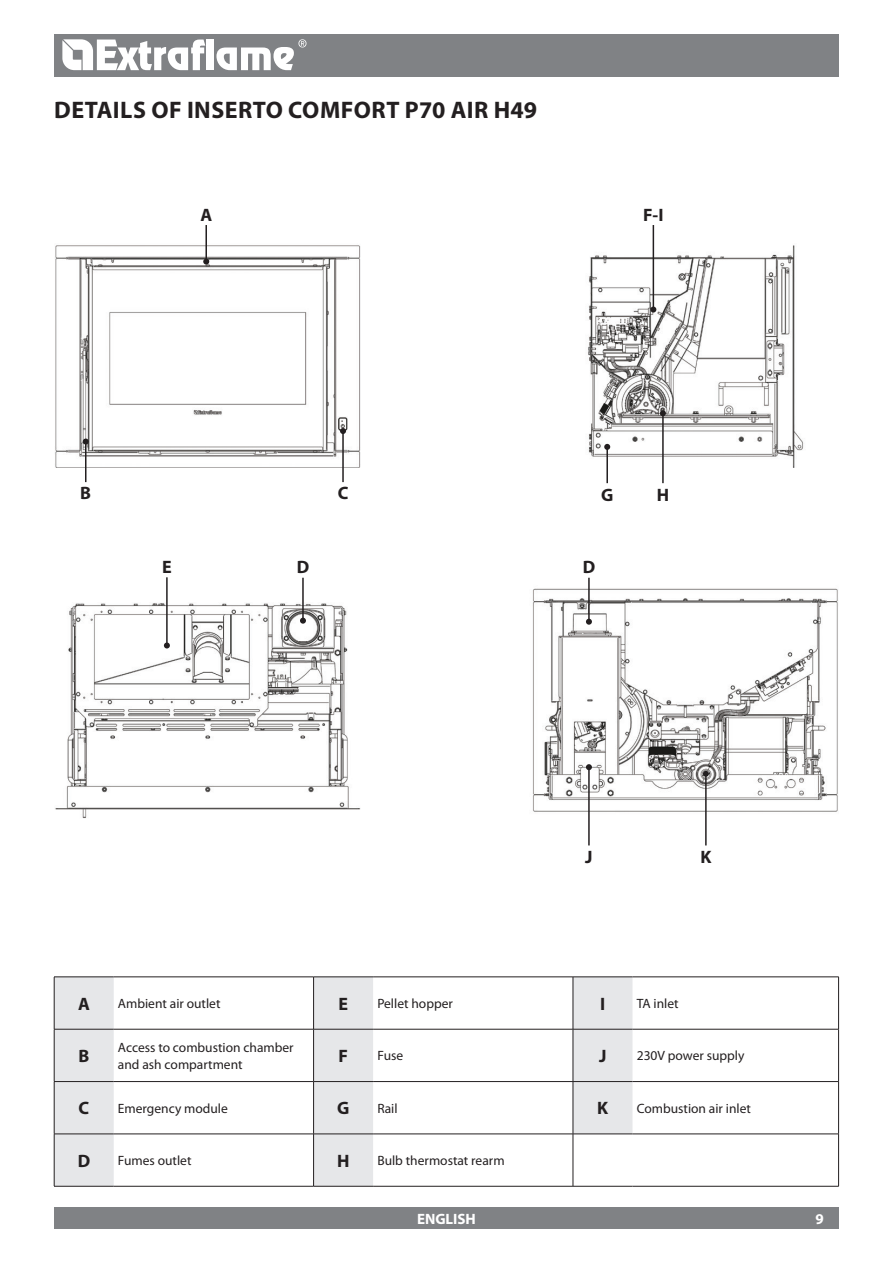
<style>
.page{position:relative;width:893px;height:1263px;background:#fff}
.page>*{position:absolute;margin:0;border:0;box-sizing:border-box;transform-origin:0 0}
.t1{font:700 24px "Myriad Pro";letter-spacing:.02em;color:#231f20}
.t2{font:700 18px "Myriad Pro";color:#231f20}
.t3{font:700 15px "Myriad Pro";color:#fff}
.t4{font:13.5px/16.2px "Myriad Pro";color:#231f20}
</style>
<div class="page">
<img style="left:55px;top:244px;width:783px;height:574px">
<hr style="left:205px;top:225px;width:2px;height:37px;background:#231f20">
<svg style="left:203px;top:259px;width:6px;height:6px"></svg>
<hr style="left:85px;top:442px;width:1px;height:40px;background:#231f20">
<svg style="left:83px;top:439px;width:6px;height:6px"></svg>
<hr style="left:342px;top:431px;width:2px;height:51px;background:#231f20">
<svg style="left:340px;top:428px;width:6px;height:6px"></svg>
<hr style="left:302px;top:578px;width:2px;height:43px;background:#231f20">
<svg style="left:300px;top:618px;width:6px;height:6px"></svg>
<hr style="left:166px;top:577px;width:2px;height:68px;background:#231f20">
<svg style="left:164px;top:642px;width:6px;height:6px"></svg>
<hr style="left:606px;top:447px;width:2px;height:36px;background:#231f20">
<svg style="left:604px;top:444px;width:6px;height:6px"></svg>
<hr style="left:705px;top:774px;width:2px;height:71px;background:#231f20">
<svg style="left:703px;top:771px;width:6px;height:6px"></svg>
<hr style="left:588px;top:767px;width:2px;height:78px;background:#231f20">
<svg style="left:586px;top:764px;width:6px;height:6px"></svg>
<hr style="left:662px;top:413px;width:2px;height:70px;background:#231f20">
<svg style="left:660px;top:410px;width:6px;height:6px"></svg>
<hr style="left:653px;top:225px;width:1px;height:85px;background:#231f20">
<svg style="left:650px;top:307px;width:6px;height:6px"></svg>
<hr style="left:588px;top:578px;width:2px;height:44px;background:#231f20">
<svg style="left:586px;top:619px;width:6px;height:6px"></svg>
<div style="left:54px;top:34px;width:785px;height:43px;background:#808285"></div>
<div style="left:54px;top:1208px;width:785px;height:21px;background:#808285"></div>
<svg style="left:62px;top:39px;width:143px;height:31px"></svg>
<div style="left:207px;top:40px;width:7px;height:30px;background:#fff"></div>
<svg style="left:216px;top:39px;width:90px;height:31px"></svg>
<svg style="left:55px;top:977px;width:577px;height:209px"></svg>
<svg style="left:574px;top:1135px;width:264px;height:51px"></svg>
<hr style="left:313px;top:977px;width:1px;height:52px;background:#231f20">
<hr style="left:313px;top:1029px;width:1px;height:52px;background:#231f20">
<hr style="left:313px;top:1082px;width:1px;height:52px;background:#231f20">
<hr style="left:313px;top:1134px;width:1px;height:52px;background:#231f20">
<hr style="left:573px;top:977px;width:1px;height:52px;background:#231f20">
<hr style="left:573px;top:1029px;width:1px;height:52px;background:#231f20">
<hr style="left:573px;top:1082px;width:1px;height:52px;background:#231f20">
<hr style="left:573px;top:1134px;width:1px;height:52px;background:#231f20">
<hr style="left:54px;top:976px;width:60px;height:1px;background:#231f20">
<hr style="left:54px;top:977px;width:1px;height:52px;background:#231f20">
<hr style="left:114px;top:976px;width:200px;height:1px;background:#231f20">
<hr style="left:314px;top:976px;width:59px;height:1px;background:#231f20">
<hr style="left:373px;top:976px;width:200px;height:1px;background:#231f20">
<hr style="left:54px;top:1029px;width:60px;height:1px;background:#231f20">
<hr style="left:54px;top:1029px;width:1px;height:52px;background:#231f20">
<hr style="left:114px;top:1029px;width:200px;height:1px;background:#231f20">
<hr style="left:314px;top:1029px;width:59px;height:1px;background:#231f20">
<hr style="left:373px;top:1029px;width:200px;height:1px;background:#231f20">
<hr style="left:54px;top:1081px;width:60px;height:1px;background:#231f20">
<hr style="left:54px;top:1082px;width:1px;height:52px;background:#231f20">
<hr style="left:114px;top:1081px;width:200px;height:1px;background:#231f20">
<hr style="left:314px;top:1081px;width:59px;height:1px;background:#231f20">
<hr style="left:373px;top:1081px;width:200px;height:1px;background:#231f20">
<hr style="left:54px;top:1134px;width:60px;height:1px;background:#231f20">
<hr style="left:54px;top:1134px;width:1px;height:52px;background:#231f20">
<hr style="left:114px;top:1134px;width:200px;height:1px;background:#231f20">
<hr style="left:314px;top:1134px;width:59px;height:1px;background:#231f20">
<hr style="left:373px;top:1134px;width:200px;height:1px;background:#231f20">
<hr style="left:54px;top:1186px;width:60px;height:1px;background:#231f20">
<hr style="left:114px;top:1186px;width:200px;height:1px;background:#231f20">
<hr style="left:314px;top:1186px;width:59px;height:1px;background:#231f20">
<hr style="left:373px;top:1186px;width:200px;height:1px;background:#231f20">
<hr style="left:573px;top:976px;width:59px;height:1px;background:#231f20">
<hr style="left:573px;top:1029px;width:59px;height:1px;background:#231f20">
<hr style="left:573px;top:1081px;width:59px;height:1px;background:#231f20">
<hr style="left:573px;top:1134px;width:59px;height:1px;background:#231f20">
<hr style="left:573px;top:1186px;width:59px;height:1px;background:#231f20">
<hr style="left:632px;top:976px;width:207px;height:1px;background:#231f20">
<hr style="left:838px;top:977px;width:1px;height:52px;background:#231f20">
<hr style="left:838px;top:1029px;width:1px;height:52px;background:#231f20">
<hr style="left:838px;top:1082px;width:1px;height:52px;background:#231f20">
<hr style="left:838px;top:1134px;width:1px;height:52px;background:#231f20">
<hr style="left:632px;top:1029px;width:207px;height:1px;background:#231f20">
<hr style="left:632px;top:1081px;width:207px;height:1px;background:#231f20">
<hr style="left:632px;top:1134px;width:207px;height:1px;background:#231f20">
<hr style="left:632px;top:1186px;width:207px;height:1px;background:#231f20">
<h1 class="t1" style="left:54px;top:94px;width:484px">DETAI LS OF INSERTO COMFORT P70 AIR H49</h1>
<h2 class="t2" style="left:200px;top:203px;width:13px">A</h2>
<h2 class="t2" style="left:643px;top:203px;width:22px">F-I</h2>
<h2 class="t2" style="left:80px;top:482px;width:12px">B</h2>
<h2 class="t2" style="left:338px;top:482px;width:12px">C</h2>
<h2 class="t2" style="left:162px;top:556px;width:11px">E</h2>
<h2 class="t2" style="left:297px;top:556px;width:14px">D</h2>
<h2 class="t2" style="left:601px;top:483px;width:14px">G</h2>
<h2 class="t2" style="left:583px;top:556px;width:14px">D</h2>
<h2 class="t2" style="left:657px;top:483px;width:14px">H</h2>
<h2 class="t2" style="left:585px;top:845px;width:9px">J</h2>
<h2 class="t2" style="left:700px;top:845px;width:13px">K</h2>
<h2 class="t2" style="left:78px;top:992px;width:13px">A</h2>
<p class="t4" style="left:118px;top:995px;width:104px">Ambient air outlet</p>
<h2 class="t2" style="left:339px;top:992px;width:11px">E</h2>
<p class="t4" style="left:377px;top:995px;width:77px">Pellet hopper</p>
<h2 class="t2" style="left:600px;top:992px;width:7px">I</h2>
<p class="t4" style="left:637px;top:995px;width:43px">TA inlet</p>
<h2 class="t2" style="left:79px;top:1044px;width:12px">B</h2>
<p class="t4" style="left:118px;top:1039px;width:177px">Access to combustion chamber and ash compartment</p>
<h2 class="t2" style="left:339px;top:1044px;width:11px">F</h2>
<p class="t4" style="left:377px;top:1047px;width:27px">fuse</p>
<h2 class="t2" style="left:599px;top:1044px;width:9px">J</h2>
<p class="t4" style="left:637px;top:1047px;width:109px">230V power supply</p>
<h2 class="t2" style="left:79px;top:1097px;width:12px">C</h2>
<p class="t4" style="left:118px;top:1100px;width:111px">Emergency module</p>
<h2 class="t2" style="left:337px;top:1097px;width:14px">G</h2>
<p class="t4" style="left:377px;top:1100px;width:22px">Rail</p>
<h2 class="t2" style="left:597px;top:1097px;width:13px">K</h2>
<p class="t4" style="left:637px;top:1100px;width:116px">Combustion air inlet</p>
<h2 class="t2" style="left:78px;top:1149px;width:14px">D</h2>
<p class="t4" style="left:118px;top:1152px;width:75px">Fumes outlet</p>
<h2 class="t2" style="left:337px;top:1149px;width:14px">H</h2>
<p class="t4" style="left:377px;top:1152px;width:129px">Bulb thermostat rearm</p>
<p class="t3" style="left:417px;top:1209px;width:60px">ENGLISH</p>
<p class="t3" style="left:815px;top:1209px;width:10px">9</p>
</div>
